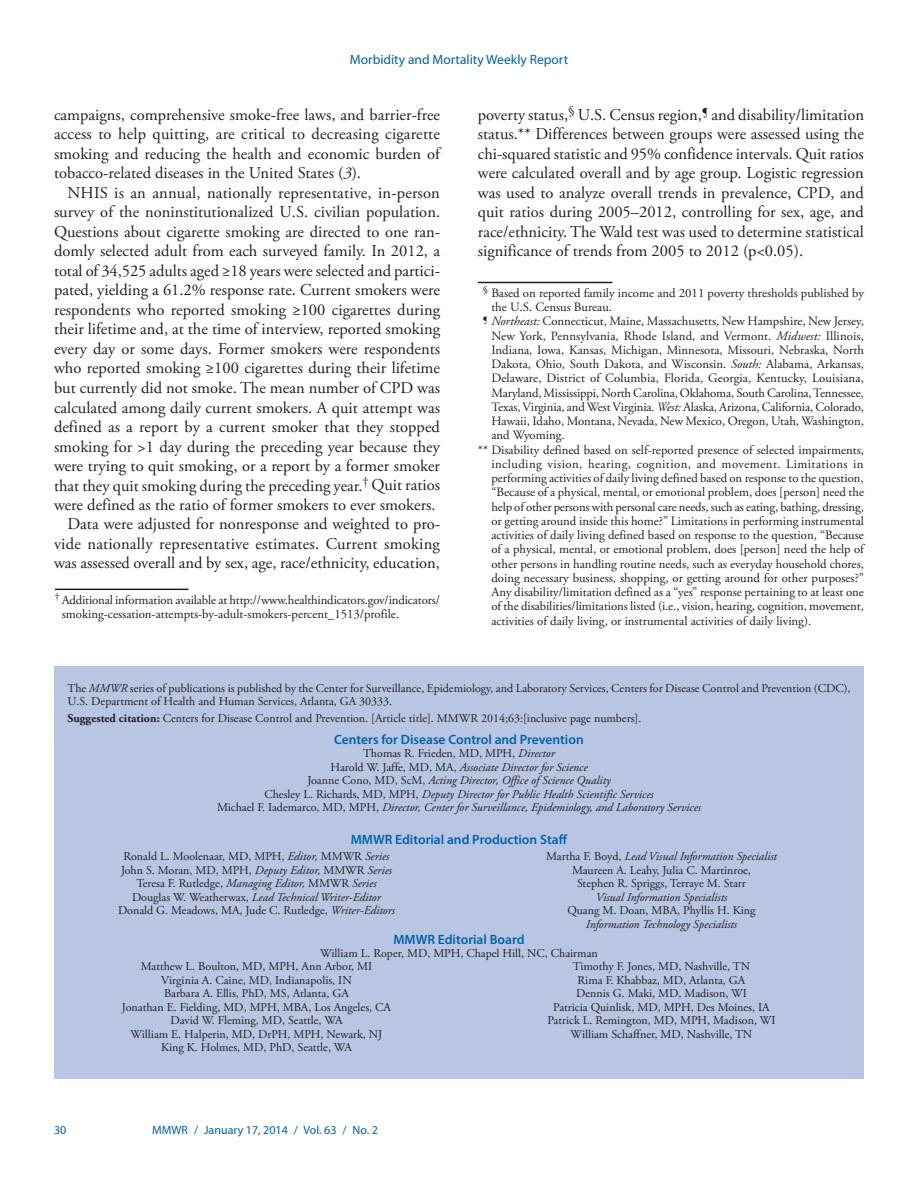
<style>
.page{position:relative;width:918px;height:1188px;background:#fff}
.page>*{position:absolute;margin:0;border:0;box-sizing:border-box;transform-origin:0 0}
.body_copy{font:16.5px/19.5px "Adobe Garamond Pro";color:#231f20;text-align:justify}
.t1{font:600 13.5px "Myriad Pro";color:#0161ab}
.t2{font:13.5px "Myriad Pro";color:#0161ab}
.footnote_no_rule_tex{font:12.75px/14.2px "Adobe Garamond Pro";color:#231f20;text-align:justify}
.footnote_w_rule_text{font:12.75px/14.2px "Adobe Garamond Pro";color:#231f20}
.t3{font:12px/13.5px "Adobe Garamond Pro";color:#231f20;text-align:center}
.t4{font:italic 12px/13.5px "Adobe Garamond Pro";color:#231f20;text-align:center}
.footer_left{font:12px "Myriad Pro";color:#0161ab}
.s1{font-style:italic}
.s2{font-weight:700}
.s3{font-style:normal}
</style>
<div class="page">
<div style="left:54px;top:666px;width:810px;height:413px;background:#b8c6e3"></div>
<hr style="left:55px;top:589px;width:133px;height:1px;background:#231f20">
<hr style="left:478px;top:282px;width:134px;height:1px;background:#231f20">
<p class="t2" style="left:350px;top:51px;width:220px">Morbidity and Mortality Weekly Report</p>
<p class="body_copy" style="left:54px;top:106px;width:388px">campaigns, comprehensive smoke-free laws, and barrier-free access to help quitting, are critical to decreasing cigarette smoking and reducing the health and economic burden of tobacco-related diseases in the United States (<span class="s1">3</span>).</p>
<p class="body_copy" style="left:54px;top:184px;width:388px;text-indent:13px">NHIS is an annual, nationally representative, in-person survey of the noninstitutionalized U.S. civilian population.<br>Questions about cigarette smoking are directed to one ran&shy;domly selected adult from each surveyed family. In 2012, a total of 34,525 adults aged ≥18 years were selected and partici&shy;pated, yielding a 61.2% response rate. Current smokers were respondents who reported smoking ≥100 cigarettes during their lifetime and, at the time of interview, reported smoking every day or some days. Former smokers were respondents who reported smoking ≥100 cigarettes during their lifetime but currently did not smoke. The mean number of CPD was calculated among daily current smokers. A quit attempt was defined as a report by a current smoker that they stopped smoking for &gt;1 day during the preceding year because they were trying to quit smoking, or a report by a former smoker that they quit smoking during the preceding year.<sup>†</sup> Quit ratios were defined as the ratio of former smokers to ever smokers.</p>
<p class="body_copy" style="left:54px;top:515px;width:388px;text-indent:13px">Data were adjusted for nonresponse and weighted to pro&shy;vide nationally representative estimates. Current smoking was assessed overall and by sex, age, race/ethnicity, education,</p>
<p class="footnote_w_rule_text" style="left:62px;top:593px;width:380px;text-indent:-7px"><sup>†</sup> Additional information available at http://www.healthindicators.gov/indicators/ smoking-cessation-attempts-by-adult-smokers-percent_1513/profile.</p>
<p class="body_copy" style="left:478px;top:106px;width:388px">poverty status,<sup>§</sup> U.S. Census region,<sup>¶</sup> and disability/limitation status.** Differences between groups were assessed using the chi-squared statistic and 95% confidence intervals. Quit ratios were calculated overall and by age group. Logistic regression was used to analyze overall trends in prevalence, CPD, and quit ratios during 2005–2012, controlling for sex, age, and race/ethnicity. The Wald test was used to determine statistical significance of trends from 2005 to 2012 (p&lt;0.05).</p>
<p class="footnote_w_rule_text" style="left:491px;top:286px;width:374px;text-indent:-9px"><sup>§</sup> Based on reported family income and 2011 poverty thresholds published by the U.S. Census Bureau.</p>
<p class="footnote_no_rule_tex" style="left:491px;top:315px;width:374px;text-indent:-8px"><sup>¶</sup> <span class="s1">Northeast:</span> Connecticut, Maine, Massachusetts, New Hampshire, New Jersey, New York, Pennsylvania, Rhode Island, and Vermont. <span class="s1">Midwest:</span> Illinois, Indiana, Iowa, Kansas, Michigan, Minnesota, Missouri, Nebraska, North Dakota, Ohio, South Dakota, and Wisconsin. <span class="s1">South:</span> Alabama, Arkansas, Delaware, District of Columbia, Florida, Georgia, Kentucky, Louisiana, Maryland, Mississippi, North Carolina, Oklahoma, South Carolina, Tennessee, Texas, Virginia, and West Virginia. <span class="s1">West:</span> Alaska, Arizona, California, Colorado, Hawaii, Idaho, Montana, Nevada, New Mexico, Oregon, Utah, Washington, and Wyoming.</p>
<p class="footnote_no_rule_tex" style="left:491px;top:443px;width:374px;text-indent:-13px">** Disability defined based on self-reported presence of selected impairments, including vision, hearing, cognition, and movement. Limitations in performing activities of daily living defined based on response to the question, “Because of a physical, mental, or emotional problem, does [person] need the help of other persons with personal care needs, such as eating, bathing, dressing, or getting around inside this home?” Limitations in performing instrumental activities of daily living defined based on response to the question, “Because of a physical, mental, or emotional problem, does [person] need the help of other persons in handling routine needs, such as everyday household chores, doing necessary business, shopping, or getting around for other purposes?” Any disability/limitation defined as a “yes” response pertaining to at least one of the disabilities/limitations listed (i.e., vision, hearing, cognition, movement, activities of daily living, or instrumental activities of daily living).</p>
<p class="t3" style="left:68px;top:682px;width:785px;text-align:left">The <span class="s1">MMWR</span> series of publications is published by the Center for Surveillance, Epidemiology, and Laboratory Services, Centers for Disease Control and Prevention (CDC),<br>U.S. Department of Health and Human Services, Atlanta, GA 30333.</p>
<p class="t3" style="left:68px;top:712px;width:575px"><span class="s2">Suggested citation:</span> Centers for Disease Control and Prevention. [Article title]. MMWR 2014;63:[inclusive page numbers].</p>
<p class="t1" style="left:334px;top:731px;width:251px">Centers for Disease Control and Prevention</p>
<p class="t4" style="left:217px;top:747px;width:485px"><span class="s3">Thomas R. Frieden, MD, MPH,</span> Director<br><span class="s3">Harold W. Jaffe, MD, MA,</span> Associate Director for Science<br><span class="s3">Joanne Cono, MD, ScM,</span> Acting Director, Office of Science Quality<br><span class="s3">Chesley L. Richards, MD, MPH,</span> Deputy Director for Public Health Scientific Services<br><span class="s3">Michael F. Iademarco, MD, MPH,</span> Director, Center for Surveillance, Epidemiology, and Laboratory Services</p>
<p class="t1" style="left:351px;top:831px;width:218px">MMWR Editorial and Production Staff</p>
<p class="t3" style="left:118px;top:850px;width:278px">Ronald L. Moolenaar, MD, MPH, <span class="s1">Editor,</span> MMWR <span class="s1">Series </span>John S. Moran, MD, MPH, <span class="s1">Deputy Editor,</span> MMWR <span class="s1">Series </span>Teresa F. Rutledge, <span class="s1">Managing Editor,</span> MMWR <span class="s1">Series </span>Douglas W. Weatherwax, <span class="s1">Lead Technical Writer-Editor </span>Donald G. Meadows, MA, Jude C. Rutledge, <span class="s1">Writer-Editors</span></p>
<p class="t3" style="left:546px;top:850px;width:232px">Martha F. Boyd, <span class="s1">Lead Visual Information Specialist<br></span>Maureen A. Leahy, Julia C. Martinroe,<br>Stephen R. Spriggs, Terraye M. Starr</p>
<p class="t4" style="left:596px;top:891px;width:133px">Visual Information Specialists</p>
<p class="t3" style="left:567px;top:904px;width:190px">Quang M. Doan, MBA, Phyllis H. King</p>
<p class="t4" style="left:586px;top:918px;width:153px">Information Technology Specialists</p>
<p class="t1" style="left:393px;top:931px;width:133px">MMWR Editorial Board</p>
<p class="t3" style="left:320px;top:947px;width:279px">William L. Roper, MD, MPH, Chapel Hill, NC, Chairman</p>
<p class="t3" style="left:141px;top:960px;width:233px">Matthew L. Boulton, MD, MPH, Ann Arbor, MI</p>
<p class="t3" style="left:161px;top:974px;width:192px">Virginia A. Caine, MD, Indianapolis, IN</p>
<p class="t3" style="left:164px;top:987px;width:186px">Barbara A. Ellis, PhD, MS, Atlanta, GA</p>
<p class="t3" style="left:122px;top:1001px;width:271px">Jonathan E. Fielding, MD, MPH, MBA, Los Angeles, CA</p>
<p class="t3" style="left:170px;top:1014px;width:174px">David W. Fleming, MD, Seattle, WA</p>
<p class="t3" style="left:131px;top:1028px;width:253px">William E. Halperin, MD, DrPH, MPH, Newark, NJ</p>
<p class="t3" style="left:161px;top:1041px;width:192px">King K. Holmes, MD, PhD, Seattle, WA</p>
<p class="t3" style="left:548px;top:960px;width:229px">Timothy F. Jones, MD, Nashville, TN<br>Rima F. Khabbaz, MD, Atlanta, GA<br>Dennis G. Maki, MD, Madison, WI<br>Patricia Quinlisk, MD, MPH, Des Moines, IA Patrick L. Remington, MD, MPH, Madison, WI William Schaffner, MD, Nashville, TN</p>
<p class="footer_left" style="left:54px;top:1123px;width:14px">30</p>
<p class="footer_left" style="left:152px;top:1123px;width:227px">MMWR / January 17, 2014 / Vol. 63 / No. 2</p>
</div>
